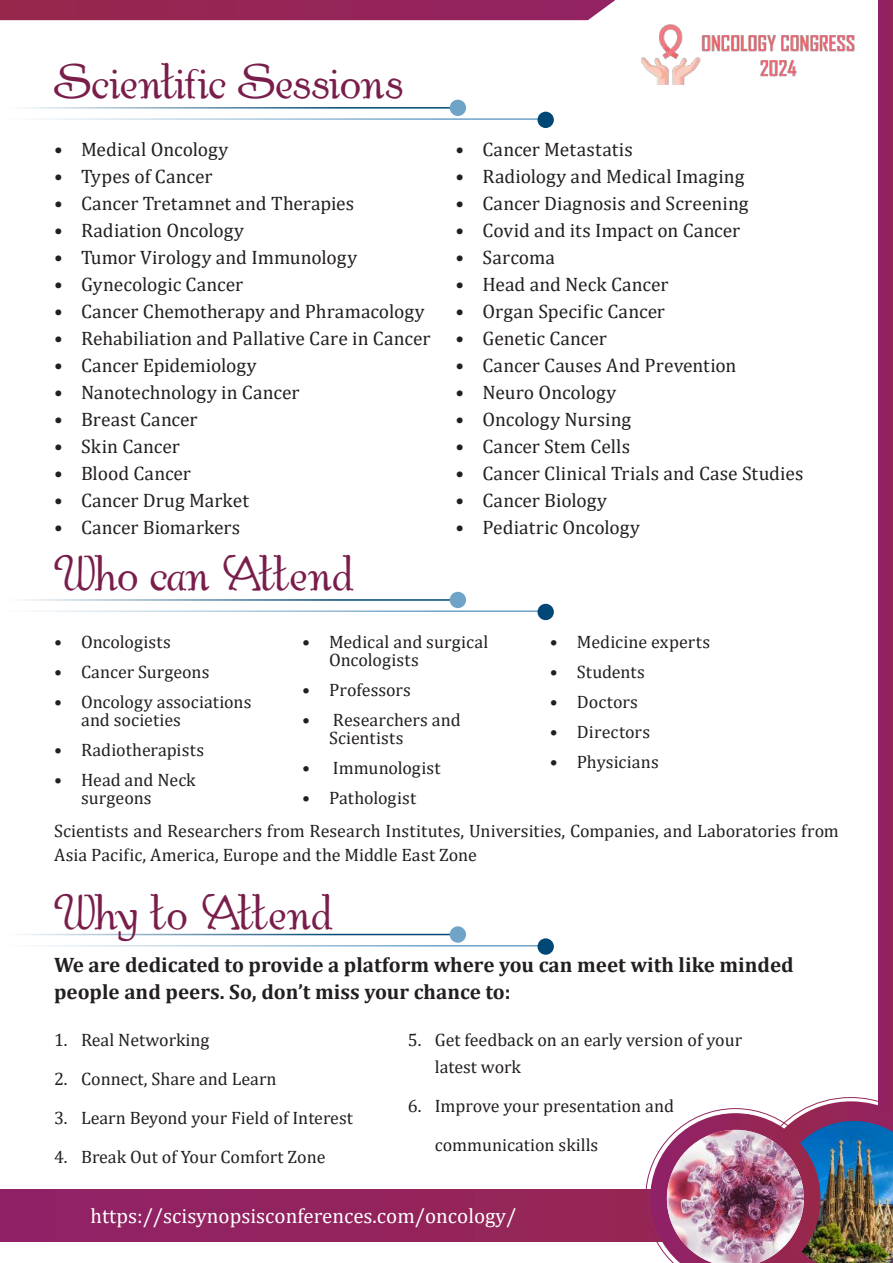
<style>
.page{position:relative;width:893px;height:1263px;background:#fff}
.page>*{position:absolute;margin:0;border:0;box-sizing:border-box;transform-origin:0 0}
.t1{font:43.35px "Gaheris Demo";color:#791e4b}
.t2{font:700 21px/27px "Cambria";color:#231f20}
.t3{font:21px "Cambria";color:#fff}
.t4{font:19.5px "Cambria";color:#231f20}
.t5{font:18px/18px "Cambria";color:#231f20}
</style>
<div class="page">
<div style="left:878px;top:0;width:15px;height:1163px;background:#922361"></div>
<div style="left:0;top:1189px;width:893px;height:52px;background:#93235d"></div>
<svg style="left:0;top:0;width:616px;height:20px;background:#97295a"></svg>
<img style="left:641px;top:24px;width:214px;height:61px">
<img style="left:645px;top:1097px;width:248px;height:166px">
<img style="left:667px;top:1130px;width:137px;height:133px">
<hr style="left:0;top:107px;width:457px;height:2px;background:#004776">
<hr style="left:0;top:118px;width:549px;height:2px;background:#70a3c8">
<div style="left:450px;top:100px;width:16px;height:16px;background:#70a3c8;border-radius:50%"></div>
<div style="left:537px;top:112px;width:17px;height:16px;background:#004776;border-radius:50%"></div>
<hr style="left:0;top:599px;width:457px;height:2px;background:#004776">
<hr style="left:0;top:610px;width:549px;height:2px;background:#70a3c8">
<div style="left:450px;top:592px;width:16px;height:16px;background:#70a3c8;border-radius:50%"></div>
<div style="left:537px;top:604px;width:17px;height:16px;background:#004776;border-radius:50%"></div>
<hr style="left:0;top:934px;width:457px;height:1px;background:#004776">
<hr style="left:0;top:945px;width:549px;height:1px;background:#70a3c8">
<div style="left:450px;top:926px;width:16px;height:17px;background:#70a3c8;border-radius:50%"></div>
<div style="left:537px;top:938px;width:17px;height:17px;background:#004776;border-radius:50%"></div>
<h1 class="t1" style="left:54px;top:62px;width:352px">Scientific Sessions</h1>
<p class="t4" style="left:54px;top:137px;width:176px">• Medical Oncology</p>
<p class="t4" style="left:54px;top:164px;width:160px">• Types of Cancer</p>
<p class="t4" style="left:54px;top:191px;width:302px">• Cancer Tretamnet and Therapies</p>
<p class="t4" style="left:54px;top:218px;width:192px">• Radiation Oncology</p>
<p class="t4" style="left:54px;top:245px;width:305px">• Tumor Virology and Immunology</p>
<p class="t4" style="left:54px;top:272px;width:191px">• Gynecologic Cancer</p>
<p class="t4" style="left:54px;top:299px;width:372px">• Cancer Chemotherapy and Phramacology</p>
<p class="t4" style="left:54px;top:326px;width:378px">• Rehabiliation and Pallative Care in Cancer</p>
<p class="t4" style="left:54px;top:353px;width:204px">• Cancer Epidemiology</p>
<p class="t4" style="left:54px;top:380px;width:247px">• Nanotechnology in Cancer</p>
<p class="t4" style="left:54px;top:407px;width:145px">• Breast Cancer</p>
<p class="t4" style="left:54px;top:434px;width:127px">• Skin Cancer</p>
<p class="t4" style="left:54px;top:461px;width:139px">• Blood Cancer</p>
<p class="t4" style="left:54px;top:488px;width:196px">• Cancer Drug Market</p>
<p class="t4" style="left:54px;top:515px;width:188px">• Cancer Biomarkers</p>
<h1 class="t1" style="left:54px;top:554px;width:343px">Who can Attend?</h1>
<p class="t4" style="left:455px;top:137px;width:179px">• Cancer Metastatis</p>
<p class="t4" style="left:455px;top:164px;width:290px">• Radiology and Medical Imaging</p>
<p class="t4" style="left:455px;top:191px;width:295px">• Cancer Diagnosis and Screening</p>
<p class="t4" style="left:455px;top:218px;width:286px">• Covid and its Impact on Cancer</p>
<p class="t4" style="left:455px;top:245px;width:101px">• Sarcoma</p>
<p class="t4" style="left:455px;top:272px;width:215px">• Head and Neck Cancer</p>
<p class="t4" style="left:455px;top:299px;width:211px">• Organ Specific Cancer</p>
<p class="t4" style="left:455px;top:326px;width:153px">• Genetic Cancer</p>
<p class="t4" style="left:455px;top:353px;width:282px">• Cancer Causes And Prevention</p>
<p class="t4" style="left:455px;top:380px;width:162px">• Neuro Oncology</p>
<p class="t4" style="left:455px;top:407px;width:177px">• Oncology Nursing</p>
<p class="t4" style="left:455px;top:434px;width:176px">• Cancer Stem Cells</p>
<p class="t4" style="left:455px;top:461px;width:349px">• Cancer Clinical Trials and Case Studies</p>
<p class="t4" style="left:455px;top:488px;width:153px">• Cancer Biology</p>
<p class="t4" style="left:455px;top:515px;width:186px">• Pediatric Oncology</p>
<p class="t5" style="left:54px;top:632px;width:118px">• Oncologists</p>
<p class="t5" style="left:54px;top:662px;width:157px">• Cancer Surgeons</p>
<p class="t5" style="left:81px;top:692px;width:172px;text-indent:-27px">• Oncology associations and societies</p>
<p class="t5" style="left:54px;top:740px;width:152px">• Radiotherapists</p>
<p class="t5" style="left:81px;top:770px;width:116px;text-indent:-27px">• Head and Neck surgeons</p>
<p class="t5" style="left:329px;top:632px;width:161px;text-indent:-27px">• Medical and surgical<br>Oncologists</p>
<p class="t5" style="left:302px;top:680px;width:110px">• Professors</p>
<p class="t5" style="left:329px;top:710px;width:133px;text-indent:-27px">• Researchers and<br>Scientists</p>
<p class="t5" style="left:302px;top:758px;width:140px">• Immunologist</p>
<p class="t5" style="left:302px;top:788px;width:116px">• Pathologist</p>
<p class="t5" style="left:550px;top:632px;width:162px">• Medicine experts</p>
<p class="t5" style="left:550px;top:662px;width:96px">• Students</p>
<p class="t5" style="left:550px;top:692px;width:89px">• Doctors</p>
<p class="t5" style="left:550px;top:722px;width:102px">• Directors</p>
<p class="t5" style="left:550px;top:752px;width:110px">• Physicians</p>
<p class="t5" style="left:54px;top:819px;width:786px;line-height:24px">Scientists and Researchers from Research Institutes, Universities, Companies, and Laboratories from<br>Asia Pacific, America, Europe and the Middle East Zone</p>
<h1 class="t1" style="left:54px;top:893px;width:335px">Why to Attend ?</h1>
<p class="t2" style="left:54px;top:950px;width:741px">We are dedicated to provide a platform where you can meet with like minded people and peers. So, don’t miss your chance to:</p>
<p class="t5" style="left:54px;top:1030px;width:157px">1. Real Networking</p>
<p class="t5" style="left:54px;top:1069px;width:224px">2. Connect, Share and Learn</p>
<p class="t5" style="left:54px;top:1108px;width:300px">3. Learn Beyond your Field of Interest</p>
<p class="t5" style="left:54px;top:1147px;width:273px">4. Break Out of Your Comfort Zone</p>
<p class="t5" style="left:435px;top:1026px;width:309px;line-height:27px;text-indent:-27px">5. Get feedback on an early version of your latest work</p>
<p class="t5" style="left:435px;top:1086px;width:241px;line-height:39px;text-indent:-27px">6. Improve your presentation and communication skills</p>
<p class="t3" style="left:91px;top:1203px;width:427px">https://scisynopsisconferences.com/oncology/</p>
</div>
